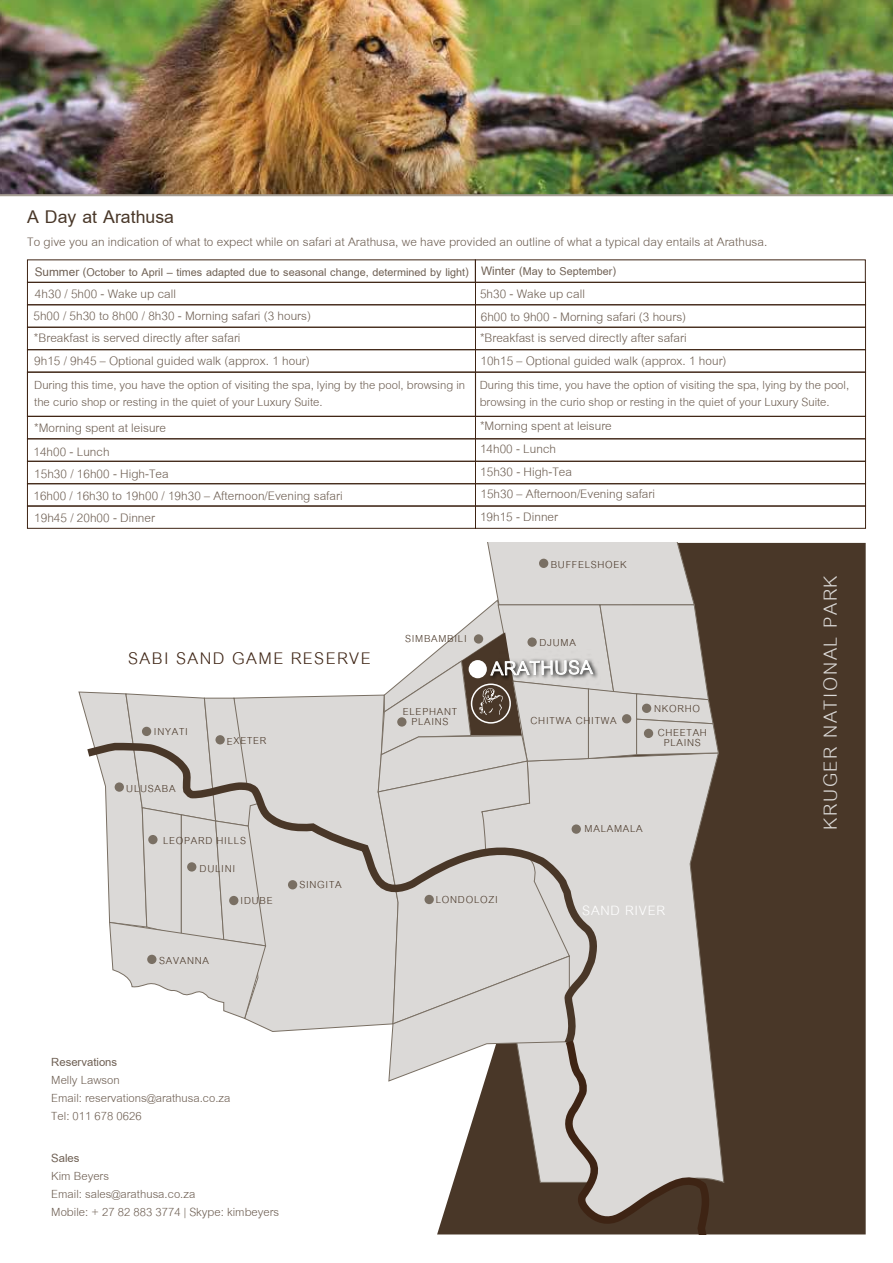
<style>
.page{position:relative;width:893px;height:1263px;background:#fff}
.page>*{position:absolute;margin:0;border:0;box-sizing:border-box;transform-origin:0 0}
.t1{font:28.2px "Cordia New";color:#fff}
.t2{font:27.75px "Cordia New";letter-spacing:.06em;color:#dbd9d7}
.t3{font:700 27px "Cordia New";color:#493728}
.t4{font:24.75px "Cordia New";letter-spacing:.06em;color:#3e2414}
.t5{font:19.8px "Cordia New";letter-spacing:.04em;color:#fff}
.t6{font:18px/22.5px "Cordia New";color:#6e5f53}
.t7{font:17.25px/18px "Cordia New";color:#6e5f53}
.t8{font:700 17.25px "Cordia New";color:#6e5f53}
.t9{font:700 16.5px "Cordia New";color:#6e5f53}
.t10{font:14.85px/23.7px "Cordia New";letter-spacing:.05em;color:#493728}
.s1{font-size:18px}
</style>
<div class="page">
<div style="left:719px;top:543px;width:147px;height:489px;background:#493728"></div>
<svg style="left:266px;top:694px;width:111px;height:45px;background:#dad8d6"></svg>
<svg style="left:598px;top:752px;width:127px;height:280px;background:#bcb6b1"></svg>
<svg style="left:388px;top:1053px;width:23px;height:29px"></svg>
<svg style="left:78px;top:691px;width:188px;height:48px;background:#dbd9d7"></svg>
<svg style="left:87px;top:739px;width:511px;height:314px;background:#d8d5d3"></svg>
<svg style="left:411px;top:1032px;width:455px;height:202px;background:#8c8178"></svg>
<div style="left:215px;top:735px;width:10px;height:9px;background:#796f63;border-radius:50%"></div>
<div style="left:142px;top:727px;width:9px;height:9px;background:#796f63;border-radius:50%"></div>
<div style="left:115px;top:782px;width:9px;height:10px;background:#796f63;border-radius:50%"></div>
<div style="left:148px;top:835px;width:10px;height:9px;background:#796f63;border-radius:50%"></div>
<div style="left:187px;top:862px;width:9px;height:9px;background:#796f63;border-radius:50%"></div>
<div style="left:229px;top:896px;width:9px;height:9px;background:#796f63;border-radius:50%"></div>
<div style="left:424px;top:895px;width:10px;height:9px;background:#796f63;border-radius:50%"></div>
<div style="left:572px;top:824px;width:9px;height:10px;background:#796f63;border-radius:50%"></div>
<div style="left:147px;top:955px;width:9px;height:9px;background:#796f63;border-radius:50%"></div>
<div style="left:288px;top:880px;width:9px;height:9px;background:#796f63;border-radius:50%"></div>
<svg style="left:377px;top:543px;width:342px;height:250px"></svg>
<div style="left:471px;top:683px;width:40px;height:41px;border:2px solid #fff;border-radius:50%"></div>
<img style="left:0;top:0;width:893px;height:194px">
<div style="left:27px;top:282px;width:449px;height:23px;border:1px solid #3e2414"></div>
<div style="left:27px;top:304px;width:449px;height:24px;border:1px solid #3e2414"></div>
<div style="left:27px;top:327px;width:449px;height:23px;border:1px solid #3e2414"></div>
<div style="left:27px;top:349px;width:449px;height:23px;border:1px solid #3e2414"></div>
<div style="left:27px;top:372px;width:449px;height:45px;border:1px solid #3e2414"></div>
<div style="left:27px;top:416px;width:449px;height:23px;border:1px solid #3e2414"></div>
<div style="left:27px;top:438px;width:449px;height:24px;border:1px solid #3e2414"></div>
<div style="left:27px;top:461px;width:449px;height:23px;border:1px solid #3e2414"></div>
<div style="left:27px;top:483px;width:449px;height:24px;border:1px solid #3e2414"></div>
<div style="left:27px;top:505px;width:449px;height:24px;border:1px solid #3e2414"></div>
<div style="left:475px;top:282px;width:391px;height:23px;border:1px solid #3e2414"></div>
<div style="left:475px;top:304px;width:391px;height:24px;border:1px solid #3e2414"></div>
<div style="left:475px;top:327px;width:391px;height:23px;border:1px solid #3e2414"></div>
<div style="left:475px;top:349px;width:391px;height:23px;border:1px solid #3e2414"></div>
<div style="left:475px;top:372px;width:391px;height:45px;border:1px solid #3e2414"></div>
<div style="left:475px;top:416px;width:391px;height:23px;border:1px solid #3e2414"></div>
<div style="left:475px;top:438px;width:391px;height:24px;border:1px solid #3e2414"></div>
<div style="left:475px;top:461px;width:391px;height:23px;border:1px solid #3e2414"></div>
<div style="left:475px;top:483px;width:391px;height:23px;border:1px solid #3e2414"></div>
<div style="left:475px;top:505px;width:391px;height:24px;border:1px solid #3e2414"></div>
<hr style="left:0;top:194px;width:893px;height:2px;background:#a59d93">
<h3 class="t3" style="left:27px;top:201px;width:149px">A Day at Arathusa</h3>
<p class="t6" style="left:27px;top:231px;width:742px">To give you an indication of what to expect while on safari at Arathusa, we have provided an outline of what a typical day entails at Arathusa.</p>
<p class="t9" style="left:35px;top:262px;width:436px"><span class="s1">Summer</span> (October to April – times adapted due to seasonal change, determined by light)</p>
<p class="t6" style="left:33px;top:306px;width:279px">5h00 / 5h30 to 8h00 / 8h30 - Morning safari (3 hours) *Breakfast is served directly after safari<br>9h15 / 9h45 – Optional guided walk (approx. 1 hour)</p>
<p class="t7" style="left:34px;top:378px;width:432px;line-height:16.5px">During this time, you have the option of visiting the spa, lying by the pool, browsing in the curio shop or resting in the quiet of your Luxury Suite.</p>
<p class="t6" style="left:35px;top:283px;width:143px">4h30 / 5h00 - Wake up call</p>
<p class="t6" style="left:33px;top:417px;width:311px">*Morning spent at leisure<br>14h00 - Lunch<br>15h30 / 16h00 - High-Tea<br>16h00 / 16h30 to 19h00 / 19h30 – Afternoon/Evening safari</p>
<p class="t6" style="left:34px;top:507px;width:122px">19h45 / 20h00 - Dinner</p>
<p class="t9" style="left:481px;top:261px;width:137px"><span class="s1">Winter</span> (May to September)</p>
<p class="t6" style="left:480px;top:283px;width:248px">5h30 - Wake up call<br>6h00 to 9h00 - Morning safari (3 hours) *Breakfast is served directly after safari<br>10h15 – Optional guided walk (approx. 1 hour)</p>
<p class="t7" style="left:480px;top:378px;width:371px;line-height:16.5px">During this time, you have the option of visiting the spa, lying by the pool, browsing in the curio shop or resting in the quiet of your Luxury Suite.</p>
<p class="t6" style="left:480px;top:415px;width:133px">*Morning spent at leisure</p>
<p class="t6" style="left:480px;top:438px;width:94px">14h00 - Lunch<br>15h30 - High-Tea</p>
<p class="t6" style="left:480px;top:482px;width:177px;line-height:23.5px">15h30 – Afternoon/Evening safari<br>19h15 - Dinner</p>
<h3 class="t4" style="left:128px;top:642px;width:244px">SABI SAND GAME RESERVE</h3>
<p class="t10" style="left:154px;top:720px;width:35px">INYATI</p>
<p class="t10" style="left:126px;top:777px;width:51px">ULUSABA</p>
<p class="t10" style="left:227px;top:729px;width:41px">EXETER</p>
<p class="t10" style="left:163px;top:829px;width:84px">LEOPARD HILLS</p>
<p class="t10" style="left:200px;top:857px;width:37px;rotate:1deg">DULINI</p>
<p class="t10" style="left:299px;top:873px;width:44px">SINGITA</p>
<p class="t10" style="left:551px;top:553px;width:77px">BUFFELSHOEK</p>
<p class="t10" style="left:405px;top:627px;width:63px">SIMBAMBILI</p>
<p class="t10" style="left:403px;top:700px;width:56px">ELEPHANT</p>
<p class="t10" style="left:411px;top:710px;width:39px">PLAINS</p>
<p class="t10" style="left:539px;top:631px;width:38px">DJUMA</p>
<h1 class="t1" style="left:490px;top:650px;width:103px;rotate:-1deg">ARATHUSA</h1>
<p class="t10" style="left:531px;top:709px;width:88px">CHITWA CHITWA</p>
<p class="t10" style="left:654px;top:697px;width:54px">NKORHO<br>CHEETAH</p>
<p class="t10" style="left:664px;top:731px;width:39px">PLAINS</p>
<p class="t10" style="left:585px;top:817px;width:60px">MALAMALA</p>
<h2 class="t2" style="left:812px;top:830px;width:256px;rotate:-90deg">KRUGER NATIONAL PARK</h2>
<p class="t10" style="left:159px;top:949px;width:51px">SAVANNA</p>
<p class="t10" style="left:240px;top:889px;width:34px;rotate:-1deg">IDUBE</p>
<p class="t8" style="left:51px;top:1052px;width:67px">Reservations</p>
<p class="t7" style="left:51px;top:1072px;width:181px">Melly Lawson<br>Email: reservations@arathusa.co.za<br>Tel: 011 678 0626</p>
<p class="t8" style="left:51px;top:1148px;width:30px">Sales</p>
<p class="t7" style="left:51px;top:1168px;width:229px">Kim Beyers<br>Email: sales@arathusa.co.za<br>Mobile: + 27 82 883 3774 | Skype: kimbeyers</p>
<p class="t10" style="left:436px;top:888px;width:64px">LONDOLOZI</p>
<p class="t5" style="left:582px;top:897px;width:84px">SAND RIVER</p>
</div>
